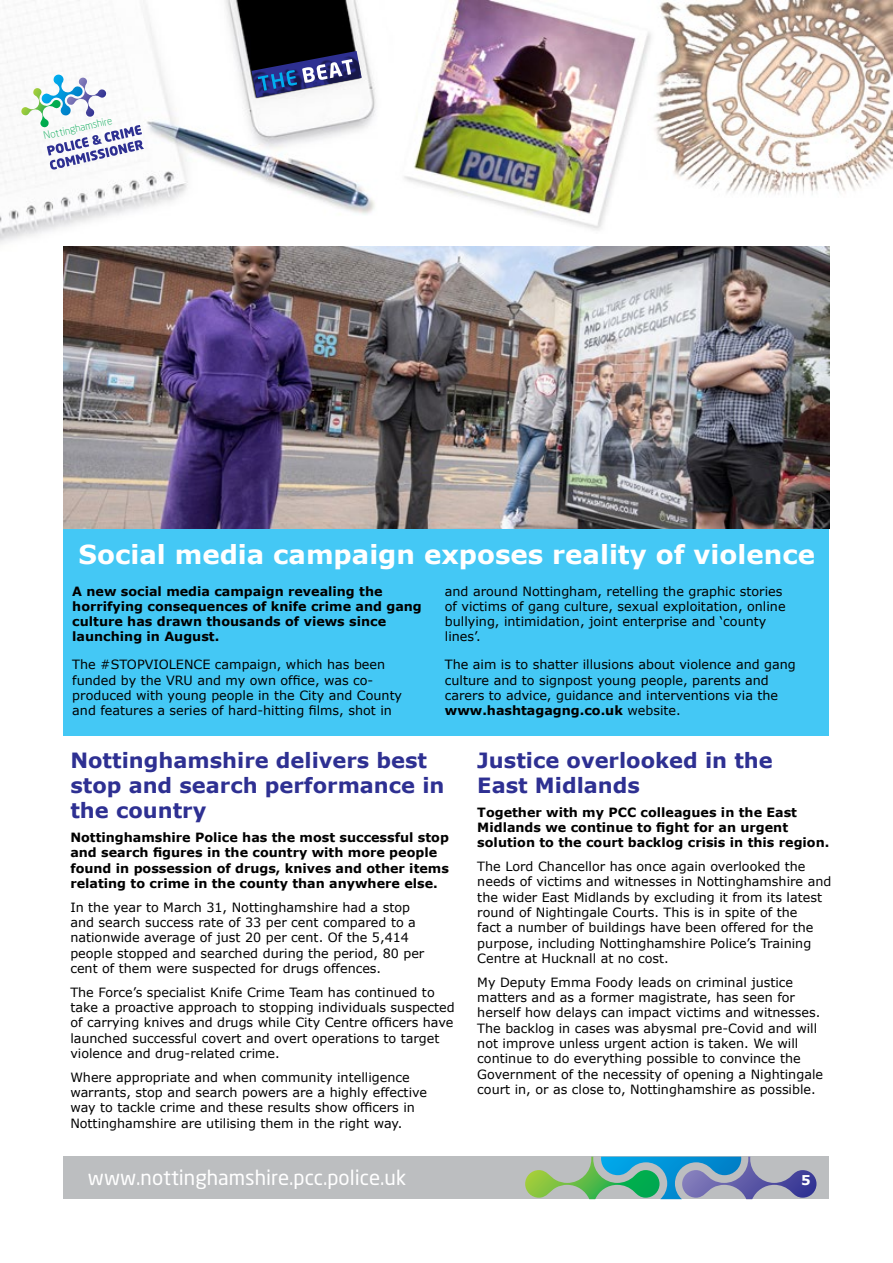
<style>
.page{position:relative;width:893px;height:1263px;background:#fff}
.page>*{position:absolute;margin:0;border:0;box-sizing:border-box;transform-origin:0 0}
.t1{font:700 26.1px "Verdana";color:#fff}
.t2{font:700 21px/25.2px "Verdana";color:#2e3092}
.t3{font:20.4px "Neo Sans";color:#fff}
.t4{font:700 13.5px "Verdana";color:#fff}
.t5{font:12.75px/15.3px "Verdana";color:#000}
.t6{font:700 12.75px/15.3px "Verdana";color:#000}
.t7{font:300 10.2px "Neo Sans";color:#00a651}
.s1{font-weight:400}
</style>
<div class="page">
<div style="left:64px;top:528px;width:765px;height:208px;background:#44c8f5"></div>
<img style="left:0;top:0;width:893px;height:290px">
<svg style="left:21px;top:75px;width:123px;height:104px"></svg>
<svg style="left:252px;top:51px;width:110px;height:47px"></svg>
<img style="left:64px;top:247px;width:765px;height:281px">
<div style="left:64px;top:1157px;width:765px;height:42px;background:#bcbec0"></div>
<svg style="left:525px;top:1157px;width:291px;height:42px"></svg>
<p class="t7" style="left:43px;top:131px;width:72px;rotate:-13deg">Nottinghamshire</p>
<h2 class="t1" style="left:79px;top:538px;width:738px">Social media campaign exposes reality of violence</h2>
<p class="t6" style="left:72px;top:583px;width:312px">A new social media campaign revealing the</p>
<p class="t5" style="left:445px;top:583px;width:339px">and around Nottingham, retelling the graphic stories</p>
<p class="t6" style="left:72px;top:599px;width:351px">horrifying consequences of knife crime and gang</p>
<p class="t5" style="left:445px;top:599px;width:342px">of victims of gang culture, sexual exploitation, online</p>
<p class="t6" style="left:72px;top:614px;width:315px">culture has drawn thousands of views since</p>
<p class="t5" style="left:445px;top:614px;width:323px">bullying, intimidation, joint enterprise and ‘county</p>
<p class="t6" style="left:72px;top:629px;width:149px">launching in August.</p>
<p class="t5" style="left:445px;top:629px;width:38px">lines’.</p>
<p class="t5" style="left:72px;top:657px;width:314px">The #STOPVIOLENCE campaign, which has been</p>
<p class="t5" style="left:445px;top:657px;width:352px">The aim is to shatter illusions about violence and gang</p>
<p class="t5" style="left:72px;top:673px;width:303px">funded by the VRU and my own office, was co-</p>
<p class="t5" style="left:445px;top:673px;width:325px">culture and to signpost young people, parents and</p>
<p class="t5" style="left:72px;top:688px;width:331px">produced with young people in the City and County</p>
<p class="t5" style="left:445px;top:688px;width:335px">carers to advice, guidance and interventions via the</p>
<p class="t5" style="left:72px;top:703px;width:321px">and features a series of hard-hitting films, shot in</p>
<p class="t6" style="left:445px;top:703px;width:237px">www.hashtagagng.co.uk <span class="s1">website.</span></p>
<p class="t2" style="left:70px;top:748px;width:358px">Nottinghamshire delivers best</p>
<p class="t2" style="left:70px;top:773px;width:376px">stop and search performance in</p>
<h3 class="t2" style="left:70px;top:798px;width:138px">the country</h3>
<p class="t6" style="left:70px;top:830px;width:380px">Nottinghamshire Police has the most successful stop and search figures in the country with more people found in possession of drugs, knives and other items</p>
<p class="t6" style="left:70px;top:876px;width:369px">relating to crime in the county than anywhere else.</p>
<p class="t5" style="left:70px;top:899px;width:347px">In the year to March 31, Nottinghamshire had a stop and search success rate of 33 per cent compared to a</p>
<p class="t5" style="left:70px;top:930px;width:356px">nationwide average of just 20 per cent. Of the 5,414 people stopped and searched during the period, 80 per</p>
<p class="t5" style="left:70px;top:961px;width:312px">cent of them were suspected for drugs offences.</p>
<p class="t5" style="left:70px;top:984px;width:366px">The Force’s specialist Knife Crime Team has continued to</p>
<p class="t5" style="left:70px;top:1000px;width:386px">take a proactive approach to stopping individuals suspected</p>
<p class="t5" style="left:70px;top:1015px;width:385px">of carrying knives and drugs while City Centre officers have</p>
<p class="t5" style="left:70px;top:1030px;width:371px">launched successful covert and overt operations to target violence and drug-related crime.</p>
<p class="t5" style="left:70px;top:1069px;width:358px">Where appropriate and when community intelligence warrants, stop and search powers are a highly effective</p>
<p class="t5" style="left:70px;top:1100px;width:346px">way to tackle crime and these results show officers in</p>
<p class="t5" style="left:70px;top:1115px;width:334px">Nottinghamshire are utilising them in the right way.</p>
<h3 class="t2" style="left:477px;top:748px;width:297px">Justice overlooked in the<br>East Midlands</h3>
<p class="t6" style="left:477px;top:804px;width:321px">Together with my PCC colleagues in the East</p>
<p class="t6" style="left:477px;top:820px;width:312px">Midlands we continue to fight for an urgent</p>
<p class="t6" style="left:477px;top:835px;width:354px">solution to the court backlog crisis in this region.</p>
<p class="t5" style="left:477px;top:859px;width:356px">The Lord Chancellor has once again overlooked the needs of victims and witnesses in Nottinghamshire and the wider East Midlands by excluding it from its latest round of Nightingale Courts. This is in spite of the<br>fact a number of buildings have been offered for the</p>
<p class="t5" style="left:477px;top:935px;width:335px">purpose, including Nottinghamshire Police’s Training</p>
<p class="t5" style="left:477px;top:951px;width:193px">Centre at Hucknall at no cost.</p>
<p class="t5" style="left:477px;top:975px;width:317px">My Deputy Emma Foody leads on criminal justice</p>
<p class="t5" style="left:477px;top:990px;width:347px">matters and as a former magistrate, has seen for herself how delays can impact victims and witnesses.<br>The backlog in cases was abysmal pre-Covid and will not improve unless urgent action is taken. We will continue to do everything possible to convince the Government of the necessity of opening a Nightingale court in, or as close to, Nottinghamshire as possible.</p>
<p class="t3" style="left:88px;top:1167px;width:320px">www.nottinghamshire.pcc.police.uk</p>
<p class="t4" style="left:801px;top:1171px;width:11px">5</p>
</div>
